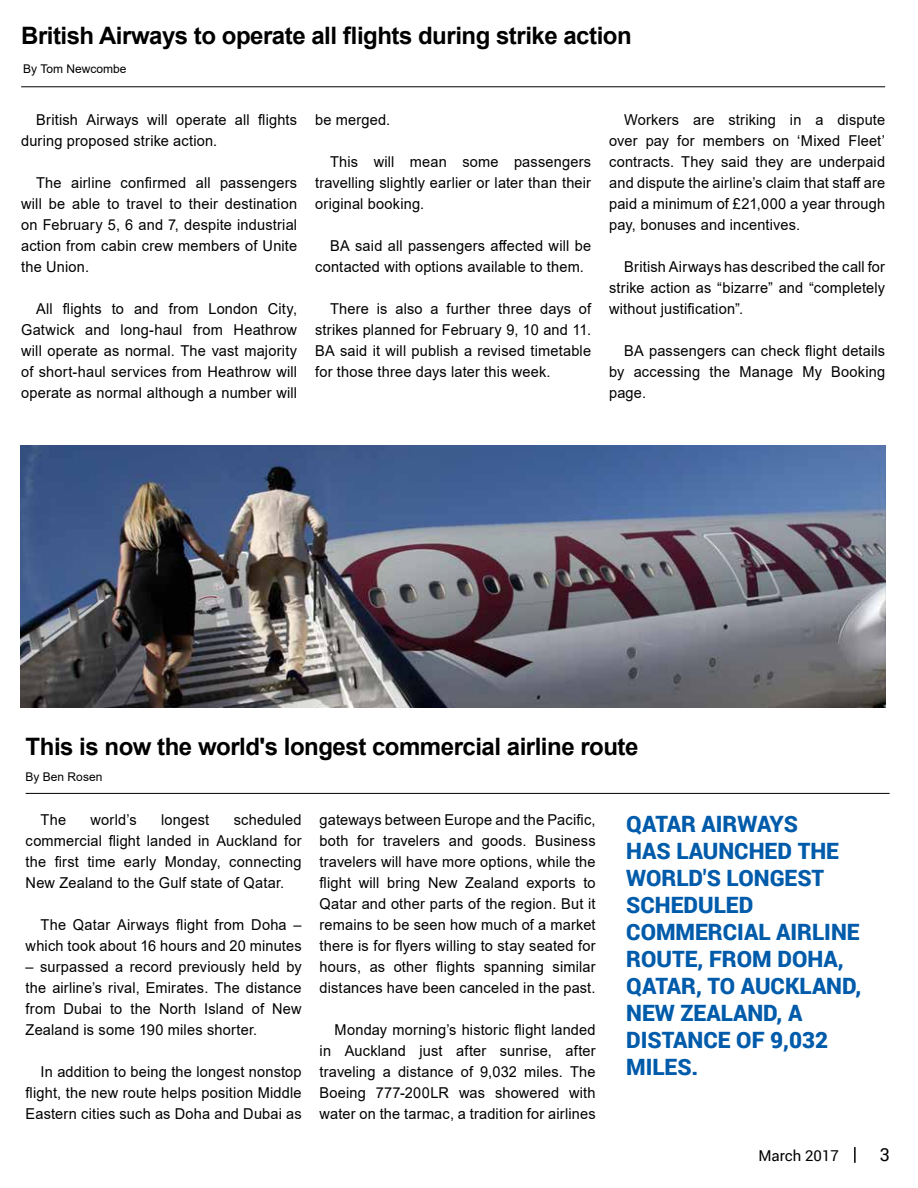
<style>
.page{position:relative;width:918px;height:1188px;background:#fff}
.page>*{position:absolute;margin:0;border:0;box-sizing:border-box;transform-origin:0 0}
.t1{font:700 24px "Arial";letter-spacing:-.02em;color:#000}
.t2{font:900 22.5px/27px "Roboto";color:#005baa}
.t3{font:18px "Roboto";color:#000}
.t4{font:15px/21px "Arial";letter-spacing:.015em;color:#000;text-align:justify}
.t5{font:15px "Roboto";color:#000}
.t6{font:12px "Arial";color:#000}
</style>
<div class="page">
<svg style="left:854px;top:1147px;width:2px;height:16px"></svg>
<hr style="left:26px;top:793px;width:864px;height:1px;background:#000">
<hr style="left:21px;top:86px;width:864px;height:1px;background:#000">
<img style="left:21px;top:446px;width:864px;height:262px">
<h1 class="t1" style="left:21px;top:19px;width:612px">British Airways to operate all flights during strike action</h1>
<p class="t6" style="left:23px;top:60px;width:105px">By Tom Newcombe</p>
<p class="t4" style="left:21px;top:109px;width:277px;text-indent:15px">British Airways will operate all flights during proposed strike action.</p>
<p class="t4" style="left:21px;top:172px;width:277px;text-indent:15px">The airline confirmed all passengers will be able to travel to their destination on February 5, 6 and 7, despite industrial action from cabin crew members of Unite the Union.</p>
<p class="t4" style="left:21px;top:298px;width:277px;text-indent:15px">All flights to and from London City, Gatwick and long-haul from Heathrow will operate as normal. The vast majority of short-haul services from Heathrow will operate as normal although a number will</p>
<p class="t4" style="left:315px;top:109px;width:77px">be merged.</p>
<p class="t4" style="left:315px;top:151px;width:277px;text-indent:15px">This will mean some passengers travelling slightly earlier or later than their original booking.</p>
<p class="t4" style="left:315px;top:235px;width:277px;text-indent:15px">BA said all passengers affected will be contacted with options available to them.</p>
<p class="t4" style="left:315px;top:298px;width:278px;text-indent:15px">There is also a further three days of strikes planned for February 9, 10 and 11.<br>BA said it will publish a revised timetable for those three days later this week.</p>
<p class="t4" style="left:609px;top:109px;width:278px;text-indent:15px">Workers are striking in a dispute over pay for members on ‘Mixed Fleet’ contracts. They said they are underpaid and dispute the airline’s claim that staff are paid a minimum of £21,000 a year through pay, bonuses and incentives.</p>
<p class="t4" style="left:609px;top:256px;width:277px;text-indent:15px">British Airways has described the call for strike action as “bizarre” and “completely without justification”.</p>
<p class="t4" style="left:609px;top:340px;width:278px;text-indent:15px">BA passengers can check flight details by accessing the Manage My Booking page.</p>
<h1 class="t1" style="left:26px;top:729px;width:614px">This is now the world's longest commercial airline route</h1>
<p class="t6" style="left:26px;top:768px;width:78px">By Ben Rosen</p>
<p class="t4" style="left:41px;top:809px;width:27px">The</p>
<p class="t4" style="left:91px;top:809px;width:47px">world’s</p>
<p class="t4" style="left:161px;top:809px;width:50px">longest</p>
<p class="t4" style="left:26px;top:809px;width:278px;text-indent:208px">scheduled commercial flight landed in Auckland for the first time early Monday, connecting New Zealand to the Gulf state of Qatar.</p>
<p class="t4" style="left:26px;top:914px;width:278px;text-align:right">The Qatar Airways flight from Doha – which took about 16 hours and 20 minutes</p>
<p class="t4" style="left:26px;top:956px;width:278px">– surpassed a record previously held by the airline’s rival, Emirates. The distance from Dubai to the North Island of New Zealand is some 190 miles shorter.</p>
<p class="t4" style="left:26px;top:1061px;width:278px;text-indent:15px">In addition to being the longest nonstop flight, the new route helps position Middle Eastern cities such as Doha and Dubai as</p>
<p class="t4" style="left:320px;top:809px;width:278px">gateways between Europe and the Pacific, both for travelers and goods. Business travelers will have more options, while the flight will bring New Zealand exports to Qatar and other parts of the region. But it remains to be seen how much of a market there is for flyers willing to stay seated for hours, as other flights spanning similar distances have been canceled in the past.</p>
<p class="t4" style="left:320px;top:1019px;width:278px;text-indent:15px">Monday morning’s historic flight landed in Auckland just after sunrise, after traveling a distance of 9,032 miles. The Boeing 777-200LR was showered with water on the tarmac, a tradition for airlines</p>
<h2 class="t2" style="left:626px;top:809px;width:237px">QATAR AIRWAYS<br>HAS LAUNCHED THE<br>WORLD'S LONGEST<br>SCHEDULED<br>COMMERCIAL AIRLINE<br>ROUTE, FROM DOHA,<br>QATAR, TO AUCKLAND,<br>NEW ZEALAND, A<br>DISTANCE OF 9,032<br>MILES.</h2>
<p class="t5" style="left:758px;top:1145px;width:82px">March 2017</p>
<p class="t3" style="left:880px;top:1142px;width:12px">3</p>
</div>
